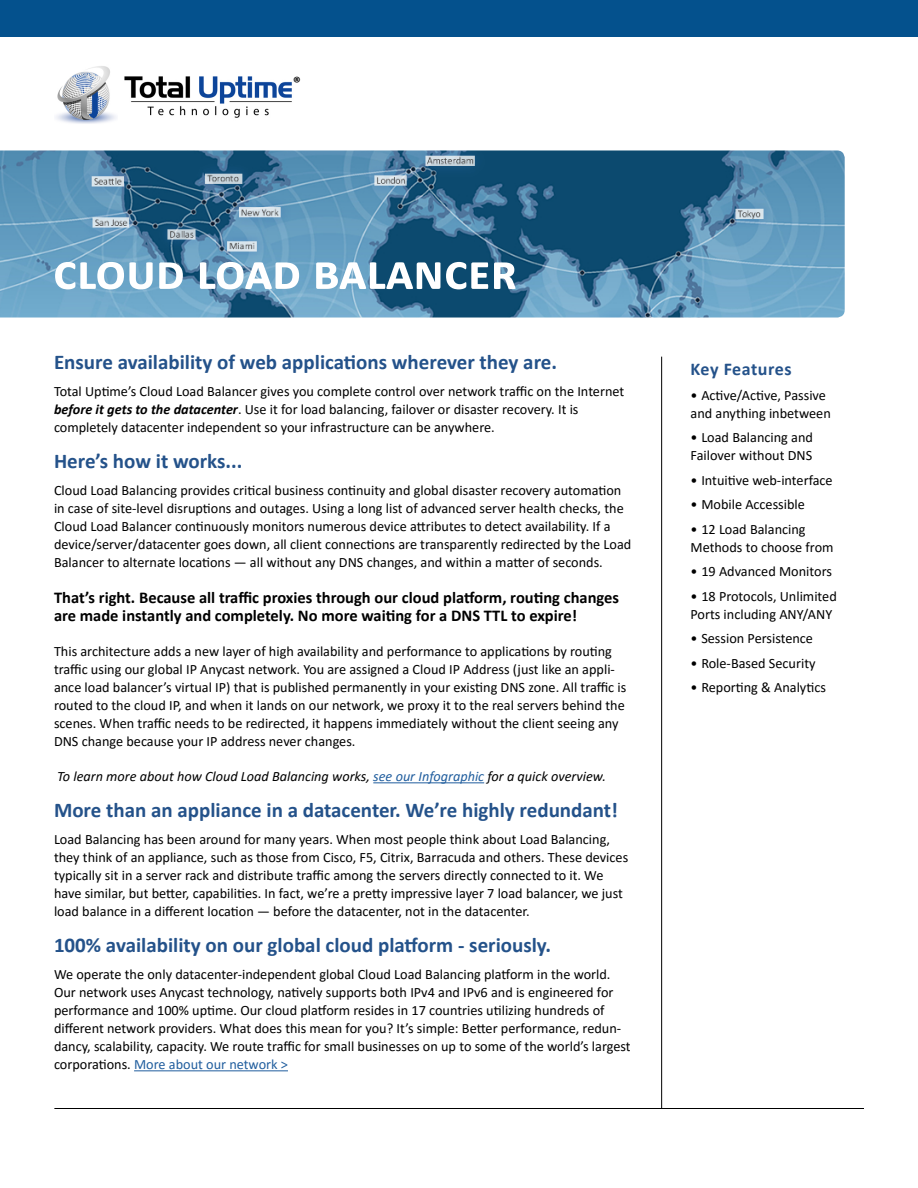
<style>
.page{position:relative;width:918px;height:1188px;background:#fff}
.page>*{position:absolute;margin:0;border:0;box-sizing:border-box;transform-origin:0 0}
.t1{font:700 51px "Calibri";color:#fff}
.t2{font:700 21px "Calibri";color:#24528a}
.t3{font:700 18px "Calibri";color:#24528a}
.t4{font:700 16.5px/18px "Calibri";color:#000}
.t5{font:700 15px "Calibri";color:#000}
.t6{font:14.25px/18px "Calibri";color:#000}
.t7{font:italic 14.25px "Calibri";color:#000}
.s1{font-weight:700;font-style:italic}
.s2{color:#215e9e}
</style>
<div class="page">
<div style="left:0;top:0;width:918px;height:37px;background:#04518d"></div>
<hr style="left:661px;top:357px;width:1px;height:751px;background:#000">
<img style="left:0;top:150px;width:845px;height:168px">
<hr style="left:54px;top:1108px;width:810px;height:1px;background:#000">
<hr style="left:373px;top:782px;width:111px;height:1px;background:#215e9e">
<hr style="left:134px;top:1070px;width:154px;height:1px;background:#215e9e">
<img style="left:56px;top:66px;width:236px;height:58px">
<p class="t5" style="left:293px;top:71px;width:9px">®</p>
<h1 class="t1" style="left:53px;top:236px;width:466px">cloud load balancer</h1>
<h2 class="t2" style="left:54px;top:347px;width:505px">Ensure availability of web applications wherever they are.</h2>
<p class="t6" style="left:54px;top:382px;width:572px">Total Uptime’s Cloud Load Balancer gives you complete control over network traffic on the Internet <span class="s1">before it gets to the datacenter</span>. Use it for load balancing, failover or disaster recovery. It is completely datacenter independent so your infrastructure can be anywhere.</p>
<h2 class="t2" style="left:54px;top:446px;width:190px">Here’s how it works...</h2>
<p class="t6" style="left:54px;top:481px;width:579px">Cloud Load Balancing provides critical business continuity and global disaster recovery automation in case of site-level disruptions and outages. Using a long list of advanced server health checks, the Cloud Load Balancer continuously monitors numerous device attributes to detect availability. If a device/server/datacenter goes down, all client connections are transparently redirected by the Load Balancer to alternate locations — all without any DNS changes, and within a matter of seconds.</p>
<p class="t4" style="left:54px;top:588px;width:567px">That’s right. Because all traffic proxies through our cloud platform, routing changes are made instantly and completely. No more waiting for a DNS TTL to expire!</p>
<p class="t6" style="left:54px;top:642px;width:574px">This architecture adds a new layer of high availability and performance to applications by routing traffic using our global IP Anycast network. You are assigned a Cloud IP Address (just like an appli&shy;ance load balancer’s virtual IP) that is published permanently in your existing DNS zone. All traffic is routed to the cloud IP, and when it lands on our network, we proxy it to the real servers behind the scenes. When traffic needs to be redirected, it happens immediately without the client seeing any DNS change because your IP address never changes.</p>
<p class="t7" style="left:57px;top:767px;width:550px">To learn more about how Cloud Load Balancing works, <span class="s2">see our Infographic</span> for a quick overview.</p>
<h2 class="t2" style="left:54px;top:795px;width:566px">More than an appliance in a datacenter. We’re highly redundant!</h2>
<p class="t6" style="left:54px;top:830px;width:576px">Load Balancing has been around for many years. When most people think about Load Balancing, they think of an appliance, such as those from Cisco, F5, Citrix, Barracuda and others. These devices typically sit in a server rack and distribute traffic among the servers directly connected to it. We have similar, but better, capabilities. In fact, we’re a pretty impressive layer 7 load balancer, we just load balance in a different location — before the datacenter, not in the datacenter.</p>
<h2 class="t2" style="left:54px;top:930px;width:499px">100% availability on our global cloud platform - seriously.</h2>
<p class="t6" style="left:54px;top:965px;width:578px">We operate the only datacenter-independent global Cloud Load Balancing platform in the world.<br>Our network uses Anycast technology, natively supports both IPv4 and IPv6 and is engineered for performance and 100% uptime. Our cloud platform resides in 17 countries utilizing hundreds of different network providers. What does this mean for you? It’s simple: Better performance, redun&shy;dancy, scalability, capacity. We route traffic for small businesses on up to some of the world’s largest corporations. <span class="s2">More about our network &gt;</span></p>
<p class="t3" style="left:691px;top:357px;width:103px">Key Features</p>
<p class="t6" style="left:691px;top:386px;width:142px">• Active/Active, Passive and anything inbetween</p>
<p class="t6" style="left:691px;top:428px;width:124px">• Load Balancing and<br>Failover without DNS</p>
<p class="t6" style="left:691px;top:471px;width:144px">• Intuitive web-interface</p>
<p class="t6" style="left:691px;top:495px;width:116px">• Mobile Accessible</p>
<p class="t6" style="left:691px;top:520px;width:145px">• 12 Load Balancing<br>Methods to choose from</p>
<p class="t6" style="left:691px;top:562px;width:143px">• 19 Advanced Monitors</p>
<p class="t6" style="left:691px;top:587px;width:148px">• 18 Protocols, Unlimited<br>Ports including ANY/ANY</p>
<p class="t6" style="left:691px;top:629px;width:124px">• Session Persistence</p>
<p class="t6" style="left:691px;top:654px;width:127px">• Role-Based Security</p>
<p class="t6" style="left:691px;top:678px;width:137px">• Reporting &amp; Analytics</p>
</div>
